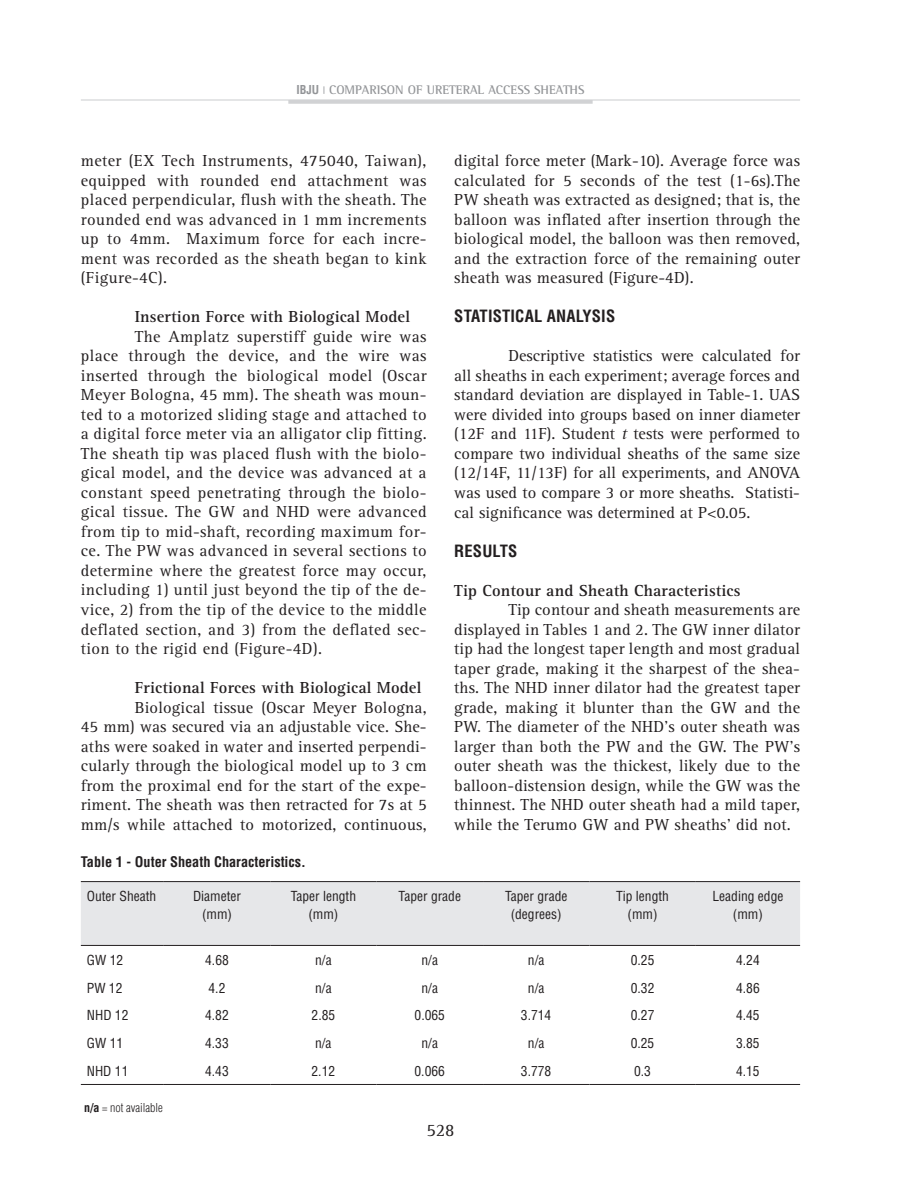
<style>
.page{position:relative;width:898px;height:1200px;background:#fff}
.page>*{position:absolute;margin:0;border:0;box-sizing:border-box;transform-origin:0 0}
.t1{font:18px "Rotis Serif";color:#231f20}
.t2{font:16.5px/19.5px "Rotis Serif";letter-spacing:.01em;color:#231f20;text-align:justify}
.t3{font:700 16.5px "Rotis Serif";letter-spacing:.01em;color:#231f20}
.t4{font:700 condensed 16.5px "Helvetica";letter-spacing:.01em;color:#231f20}
.t5{font:700 condensed 14.25px "Helvetica";color:#231f20}
.t6{font:condensed 13.5px/18px "Helvetica";color:#231f20;text-align:center}
.t7{font:700 12.75px "Rotis Semi Serif";color:#939598}
.t8{font:300 condensed 12px "Helvetica";color:#231f20}
.s1{font-family:"Helvetica";font-stretch:condensed;font-size:12px}
.s2{font-style:italic}
.s3{font-weight:700}
</style>
<div class="page">
<hr style="left:81px;top:99px;width:718px;height:2px;background:#dcdddf">
<hr style="left:288px;top:100px;width:304px;height:4px;background:#d1d2d4">
<div style="left:81px;top:882px;width:718px;height:62px;background:#e6e7e9"></div>
<hr style="left:81px;top:881px;width:83px;height:1px;background:#231f20">
<hr style="left:164px;top:881px;width:106px;height:1px;background:#231f20">
<hr style="left:270px;top:881px;width:106px;height:1px;background:#231f20">
<hr style="left:376px;top:881px;width:107px;height:1px;background:#231f20">
<hr style="left:483px;top:881px;width:106px;height:1px;background:#231f20">
<hr style="left:589px;top:881px;width:106px;height:1px;background:#231f20">
<hr style="left:695px;top:881px;width:104px;height:1px;background:#231f20">
<hr style="left:81px;top:944px;width:83px;height:1px;background:#231f20">
<hr style="left:164px;top:944px;width:106px;height:1px;background:#231f20">
<hr style="left:270px;top:944px;width:106px;height:1px;background:#231f20">
<hr style="left:376px;top:944px;width:107px;height:1px;background:#231f20">
<hr style="left:483px;top:944px;width:106px;height:1px;background:#231f20">
<hr style="left:589px;top:944px;width:106px;height:1px;background:#231f20">
<hr style="left:695px;top:944px;width:104px;height:1px;background:#231f20">
<hr style="left:81px;top:1083px;width:83px;height:1px;background:#231f20">
<hr style="left:164px;top:1083px;width:106px;height:1px;background:#231f20">
<hr style="left:270px;top:1083px;width:106px;height:1px;background:#231f20">
<hr style="left:376px;top:1083px;width:107px;height:1px;background:#231f20">
<hr style="left:483px;top:1083px;width:106px;height:1px;background:#231f20">
<hr style="left:589px;top:1083px;width:106px;height:1px;background:#231f20">
<hr style="left:695px;top:1083px;width:104px;height:1px;background:#231f20">
<p class="t7" style="left:296px;top:82px;width:289px"><span class="s1">ibju</span> <sup>|</sup> COMPARISON OF URETERAL ACCESS SHEATHS</p>
<p class="t2" style="left:81px;top:151px;width:347px">meter (EX Tech Instruments, 475040, Taiwan), equipped with rounded end attachment was placed perpendicular, flush with the sheath. The rounded end was advanced in 1 mm increments up to 4mm. Maximum force for each incre&shy;ment was recorded as the sheath began to kink (Figure-4C).</p>
<p class="t3" style="left:135px;top:307px;width:276px">Insertion Force with Biological Model</p>
<p class="t2" style="left:81px;top:327px;width:347px;text-indent:54px">The Amplatz superstiff guide wire was place through the device, and the wire was inserted through the biological model (Oscar Meyer Bologna, 45 mm). The sheath was moun&shy;ted to a motorized sliding stage and attached to a digital force meter via an alligator clip fitting.<br>The sheath tip was placed flush with the biolo&shy;gical model, and the device was advanced at a constant speed penetrating through the biolo&shy;gical tissue. The GW and NHD were advanced from tip to mid-shaft, recording maximum for&shy;ce. The PW was advanced in several sections to determine where the greatest force may occur, including 1) until just beyond the tip of the de&shy;vice, 2) from the tip of the device to the middle deflated section, and 3) from the deflated sec&shy;tion to the rigid end (Figure-4D).</p>
<p class="t3" style="left:135px;top:677px;width:288px">Frictional Forces with Biological Model</p>
<p class="t2" style="left:81px;top:697px;width:347px;text-indent:54px">Biological tissue (Oscar Meyer Bologna, 45 mm) was secured via an adjustable vice. She&shy;aths were soaked in water and inserted perpendi&shy;cularly through the biological model up to 3 cm from the proximal end for the start of the expe&shy;riment. The sheath was then retracted for 7s at 5 mm/s while attached to motorized, continuous,</p>
<p class="t2" style="left:454px;top:151px;width:347px">digital force meter (Mark-10). Average force was calculated for 5 seconds of the test (1-6s).The PW sheath was extracted as designed; that is, the balloon was inflated after insertion through the biological model, the balloon was then removed, and the extraction force of the remaining outer sheath was measured (Figure-4D).</p>
<p class="t4" style="left:454px;top:306px;width:162px">STATISTICAL ANALYSIS</p>
<p class="t2" style="left:454px;top:346px;width:347px;text-indent:54px">Descriptive statistics were calculated for all sheaths in each experiment; average forces and standard deviation are displayed in Table-1. UAS were divided into groups based on inner diameter (12F and 11F). Student <span class="s2">t</span> tests were performed to compare two individual sheaths of the same size (12/14F, 11/13F) for all experiments, and ANOVA was used to compare 3 or more sheaths. Statisti&shy;cal significance was determined at P&lt;0.05.</p>
<p class="t4" style="left:454px;top:540px;width:65px">RESULTS</p>
<p class="t3" style="left:454px;top:580px;width:288px">Tip Contour and Sheath Characteristics</p>
<p class="t2" style="left:454px;top:600px;width:347px;text-indent:54px">Tip contour and sheath measurements are displayed in Tables 1 and 2. The GW inner dilator tip had the longest taper length and most gradual taper grade, making it the sharpest of the shea&shy;ths. The NHD inner dilator had the greatest taper grade, making it blunter than the GW and the PW. The diameter of the NHD’s outer sheath was larger than both the PW and the GW. The PW’s outer sheath was the thickest, likely due to the balloon-distension design, while the GW was the thinnest. The NHD outer sheath had a mild taper, while the Terumo GW and PW sheaths’ did not.</p>
<p class="t5" style="left:81px;top:852px;width:226px">Table 1 - Outer Sheath Characteristics.</p>
<p class="t6" style="left:87px;top:886px;width:71px">Outer Sheath</p>
<p class="t6" style="left:193px;top:886px;width:49px">Diameter (mm)</p>
<p class="t6" style="left:290px;top:886px;width:67px">Taper length (mm)</p>
<p class="t6" style="left:398px;top:886px;width:64px">Taper grade</p>
<p class="t6" style="left:505px;top:886px;width:64px">Taper grade (degrees)</p>
<p class="t6" style="left:616px;top:886px;width:54px">Tip length (mm)</p>
<p class="t6" style="left:712px;top:886px;width:72px">Leading edge (mm)</p>
<p class="t6" style="left:87px;top:950px;width:38px">GW 12</p>
<p class="t6" style="left:205px;top:950px;width:25px">4.68</p>
<p class="t6" style="left:315px;top:950px;width:18px">n/a</p>
<p class="t6" style="left:421px;top:950px;width:18px">n/a</p>
<p class="t6" style="left:527px;top:950px;width:18px">n/a</p>
<p class="t6" style="left:630px;top:950px;width:25px">0.25</p>
<p class="t6" style="left:735px;top:950px;width:25px">4.24</p>
<p class="t6" style="left:87px;top:978px;width:37px">PW 12</p>
<p class="t6" style="left:208px;top:978px;width:18px">4.2</p>
<p class="t6" style="left:315px;top:978px;width:18px">n/a</p>
<p class="t6" style="left:421px;top:978px;width:18px">n/a</p>
<p class="t6" style="left:527px;top:978px;width:18px">n/a</p>
<p class="t6" style="left:630px;top:978px;width:25px">0.32</p>
<p class="t6" style="left:735px;top:978px;width:25px">4.86</p>
<p class="t6" style="left:87px;top:1006px;width:43px">NHD 12</p>
<p class="t6" style="left:205px;top:1006px;width:25px">4.82</p>
<p class="t6" style="left:311px;top:1006px;width:25px">2.85</p>
<p class="t6" style="left:414px;top:1006px;width:32px">0.065</p>
<p class="t6" style="left:521px;top:1006px;width:32px">3.714</p>
<p class="t6" style="left:630px;top:1006px;width:25px">0.27</p>
<p class="t6" style="left:735px;top:1006px;width:25px">4.45</p>
<p class="t6" style="left:87px;top:1033px;width:38px">GW 11</p>
<p class="t6" style="left:205px;top:1033px;width:25px">4.33</p>
<p class="t6" style="left:315px;top:1033px;width:18px">n/a</p>
<p class="t6" style="left:421px;top:1033px;width:18px">n/a</p>
<p class="t6" style="left:527px;top:1033px;width:18px">n/a</p>
<p class="t6" style="left:630px;top:1033px;width:25px">0.25</p>
<p class="t6" style="left:735px;top:1033px;width:25px">3.85</p>
<p class="t6" style="left:87px;top:1061px;width:43px">NHD 11</p>
<p class="t6" style="left:205px;top:1061px;width:25px">4.43</p>
<p class="t6" style="left:311px;top:1061px;width:25px">2.12</p>
<p class="t6" style="left:414px;top:1061px;width:32px">0.066</p>
<p class="t6" style="left:520px;top:1061px;width:32px">3.778</p>
<p class="t6" style="left:634px;top:1061px;width:18px">0.3</p>
<p class="t6" style="left:735px;top:1061px;width:25px">4.15</p>
<p class="t8" style="left:84px;top:1099px;width:80px"><span class="s3">n/a</span> = not available</p>
<p class="t1" style="left:426px;top:1119px;width:30px">528</p>
</div>
